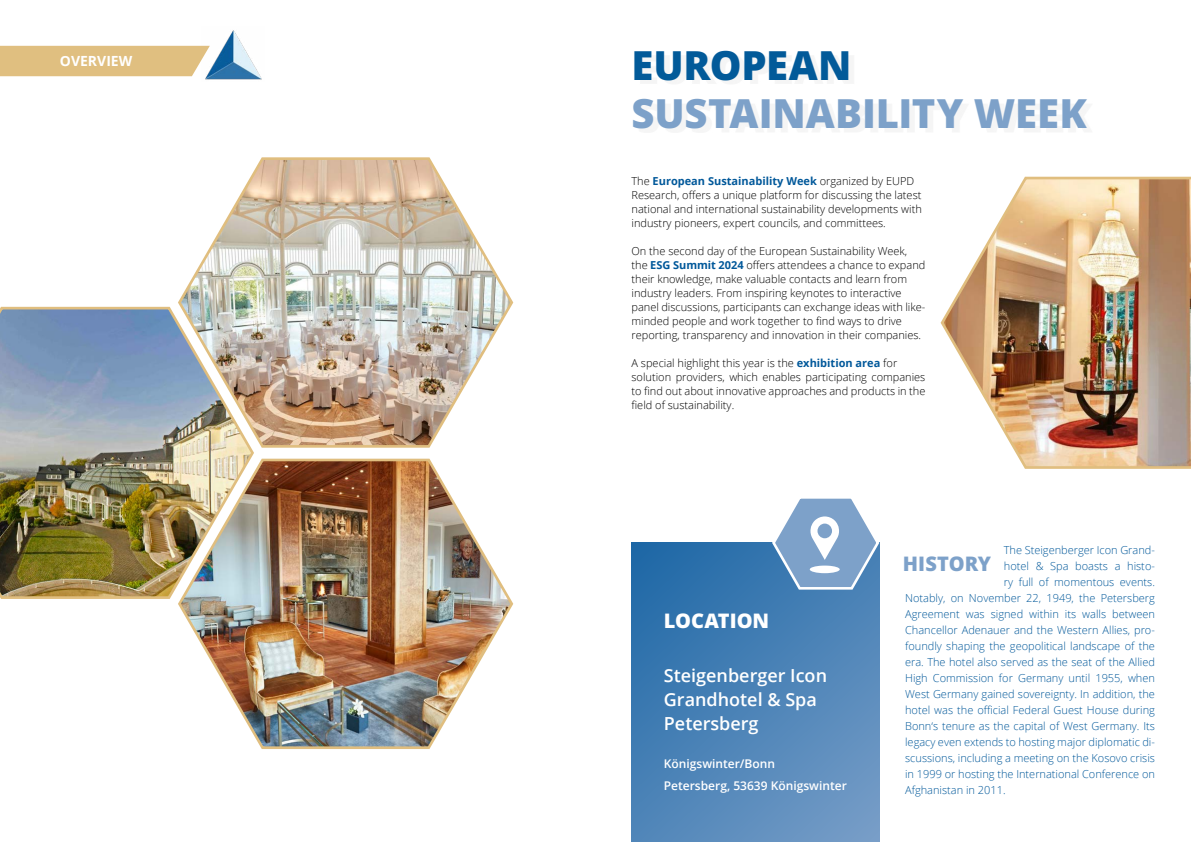
<style>
.page{position:relative;width:1191px;height:842px;background:#fff}
.page>*{position:absolute;margin:0;border:0;box-sizing:border-box;transform-origin:0 0}
.t1{font:800 40px "Open Sans";color:#7da1c9}
.t2{font:800 40px "Open Sans";letter-spacing:-.005em;color:#025a99}
.t3{font:800 20px "Open Sans";letter-spacing:-.005em;color:#fff}
.t4{font:800 20px "Open Sans";color:#7da1c9}
.t5{font:600 18px/24px "Open Sans";color:#fff}
.t6{font:700 14px "Open Sans";color:#fff}
.t7{font:600 12px/21.6px "Open Sans";color:#fff}
.t8{font:300 11px/14px "Open Sans";color:#000}
.t9{font:300 11px "Open Sans";color:#01589a}
.s1{font-weight:700;color:#01589a}
</style>
<div class="page">
<img style="left:202px;top:30px;width:60px;height:50px">
<div style="left:0;top:46px;width:210px;height:30px;background:#e0bf80"></div>
<img style="left:940px;top:176px;width:251px;height:293px">
<svg style="left:631px;top:543px;width:248px;height:299px;background:#4a82b6"></svg>
<svg style="left:770px;top:498px;width:110px;height:93px"></svg>
<img style="left:0;top:306px;width:254px;height:293px">
<img style="left:176px;top:157px;width:338px;height:292px">
<img style="left:176px;top:456px;width:338px;height:293px">
<p class="t6" style="left:60px;top:51px;width:74px">OVERVIEW</p>
<h1 class="t2" style="left:631px;top:38px;width:221px">EUROPEAN</h1>
<h1 class="t1" style="left:631px;top:86px;width:457px">SUSTAINABILITY WEEK</h1>
<p class="t8" style="left:631px;top:174px;width:292px">The <span class="s1">European Sustainability Week</span> organized by EUPD Research, offers a unique platform for discussing the latest national and international sustainability developments with industry pioneers, expert councils, and committees.</p>
<p class="t8" style="left:631px;top:244px;width:295px">On the second day of the European Sustainability Week, the <span class="s1">ESG Summit 2024</span> offers attendees a chance to expand their knowledge, make valuable contacts and learn from industry leaders. From inspiring keynotes to interactive panel discussions, participants can exchange ideas with like&shy;minded people and work together to find ways to drive reporting, transparency and innovation in their companies.</p>
<p class="t8" style="left:631px;top:356px;width:295px">A special highlight this year is the <span class="s1">exhibition area</span> for solution providers, which enables participating companies to find out about innovative approaches and products in the field of sustainability.</p>
<h2 class="t3" style="left:664px;top:607px;width:107px">LOCATION</h2>
<h3 class="t5" style="left:664px;top:663px;width:165px">Steigenberger Icon<br>Grandhotel &amp; Spa<br>Petersberg</h3>
<p class="t7" style="left:664px;top:753px;width:184px">Königswinter/Bonn<br>Petersberg, 53639 Königswinter</p>
<p class="t9" style="left:1003px;top:543px;width:153px">The Steigenberger Icon Grand-</p>
<p class="t9" style="left:1003px;top:559px;width:153px">hotel &amp; Spa boasts a histo-</p>
<p class="t9" style="left:1003px;top:575px;width:153px">ry full of momentous events.</p>
<p class="t9" style="left:905px;top:591px;width:251px">Notably, on November 22, 1949, the Petersberg</p>
<p class="t9" style="left:905px;top:607px;width:251px">Agreement was signed within its walls between</p>
<p class="t9" style="left:905px;top:623px;width:251px">Chancellor Adenauer and the Western Allies, pro-</p>
<p class="t9" style="left:905px;top:639px;width:251px">foundly shaping the geopolitical landscape of the</p>
<p class="t9" style="left:905px;top:655px;width:251px">era. The hotel also served as the seat of the Allied</p>
<p class="t9" style="left:905px;top:671px;width:251px">High Commission for Germany until 1955, when</p>
<p class="t9" style="left:905px;top:687px;width:251px">West Germany gained sovereignty. In addition, the</p>
<p class="t9" style="left:905px;top:703px;width:251px">hotel was the official Federal Guest House during</p>
<p class="t9" style="left:905px;top:719px;width:251px">Bonn‘s tenure as the capital of West Germany. Its</p>
<p class="t9" style="left:905px;top:735px;width:251px">legacy even extends to hosting major diplomatic di-</p>
<p class="t9" style="left:905px;top:751px;width:251px">scussions, including a meeting on the Kosovo crisis</p>
<p class="t9" style="left:905px;top:767px;width:251px">in 1999 or hosting the International Conference on</p>
<p class="t9" style="left:905px;top:783px;width:102px">Afghanistan in 2011.</p>
<h2 class="t4" style="left:902px;top:550px;width:90px">HISTORY</h2>
</div>
